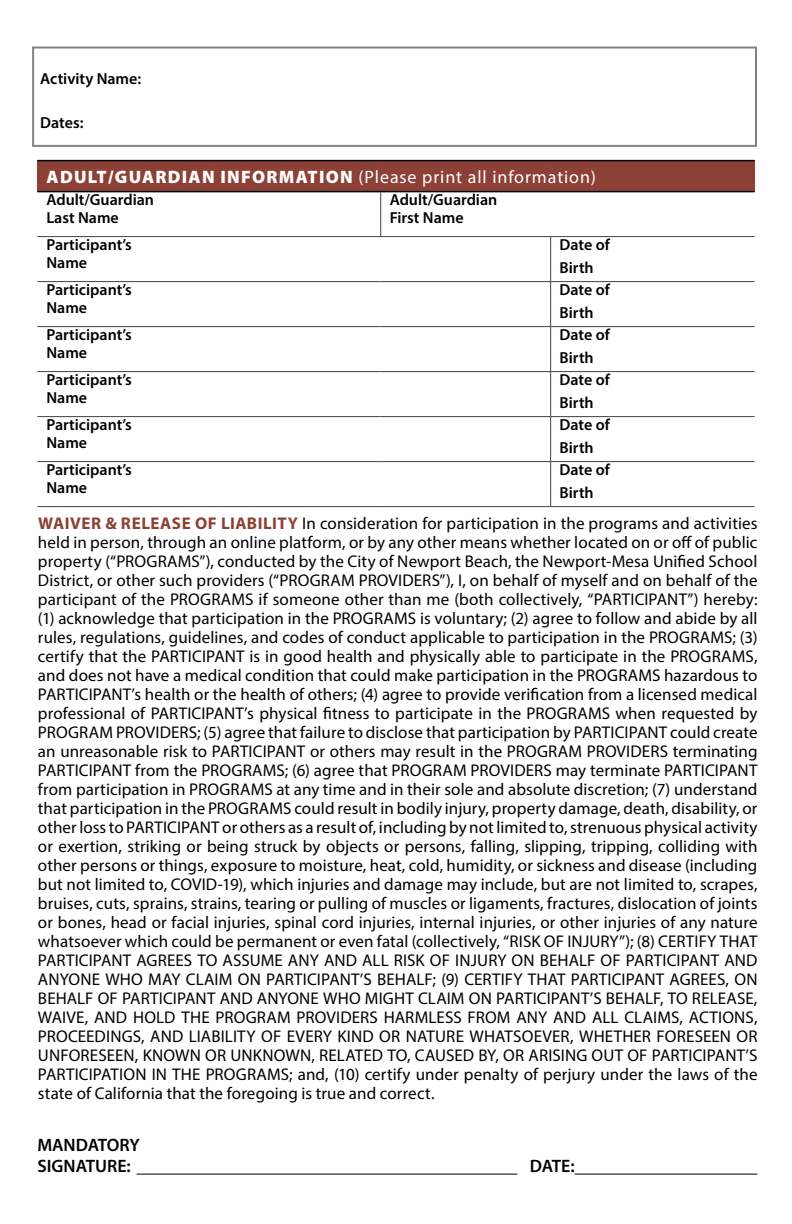
<style>
.page{position:relative;width:792px;height:1224px;background:#fff}
.page>*{position:absolute;margin:0;border:0;box-sizing:border-box;transform-origin:0 0}
.t1{font:18px "Myriad Pro";letter-spacing:.05em;color:#fff}
.t2{font:600 18px/21px "Myriad Pro";color:#000}
.t3{font:17px/19px "Myriad Pro";letter-spacing:.005em;color:#000;text-align:justify}
.t4{font:600 16px/17.6px "Myriad Pro";color:#000}
.s1{font-weight:900}
.s2{font-weight:700;color:#8d4136}
</style>
<div class="page">
<div style="left:37px;top:161px;width:718px;height:31px;background:#8d4136"></div>
<hr style="left:380px;top:192px;width:1px;height:44px;background:#414042">
<hr style="left:37px;top:236px;width:344px;height:1px;background:#414042">
<hr style="left:381px;top:236px;width:170px;height:1px;background:#414042">
<hr style="left:551px;top:236px;width:204px;height:1px;background:#414042">
<hr style="left:550px;top:237px;width:1px;height:44px;background:#414042">
<hr style="left:37px;top:281px;width:344px;height:1px;background:#414042">
<hr style="left:381px;top:281px;width:170px;height:1px;background:#414042">
<hr style="left:551px;top:281px;width:204px;height:1px;background:#414042">
<hr style="left:550px;top:282px;width:1px;height:44px;background:#414042">
<hr style="left:37px;top:326px;width:344px;height:1px;background:#414042">
<hr style="left:381px;top:326px;width:170px;height:1px;background:#414042">
<hr style="left:551px;top:326px;width:204px;height:1px;background:#414042">
<hr style="left:550px;top:327px;width:1px;height:44px;background:#414042">
<hr style="left:37px;top:371px;width:344px;height:1px;background:#414042">
<hr style="left:381px;top:371px;width:170px;height:1px;background:#414042">
<hr style="left:551px;top:371px;width:204px;height:1px;background:#414042">
<hr style="left:550px;top:372px;width:1px;height:44px;background:#414042">
<hr style="left:37px;top:416px;width:344px;height:1px;background:#414042">
<hr style="left:381px;top:416px;width:170px;height:1px;background:#414042">
<hr style="left:551px;top:416px;width:204px;height:1px;background:#414042">
<hr style="left:550px;top:417px;width:1px;height:44px;background:#414042">
<hr style="left:37px;top:461px;width:344px;height:1px;background:#414042">
<hr style="left:381px;top:461px;width:170px;height:1px;background:#414042">
<hr style="left:551px;top:461px;width:204px;height:1px;background:#414042">
<hr style="left:550px;top:462px;width:1px;height:44px;background:#414042">
<hr style="left:37px;top:506px;width:344px;height:1px;background:#414042">
<hr style="left:381px;top:506px;width:170px;height:1px;background:#414042">
<hr style="left:551px;top:506px;width:204px;height:1px;background:#414042">
<hr style="left:37px;top:160px;width:344px;height:1px;background:#000">
<hr style="left:381px;top:160px;width:170px;height:1px;background:#000">
<hr style="left:551px;top:160px;width:204px;height:1px;background:#000">
<hr style="left:37px;top:191px;width:344px;height:1px;background:#000">
<hr style="left:381px;top:191px;width:170px;height:1px;background:#000">
<hr style="left:551px;top:191px;width:204px;height:1px;background:#000">
<div style="left:32px;top:47px;width:725px;height:100px;border:2px solid #808285"></div>
<hr style="left:137px;top:1174px;width:380px;height:1px;background:#000">
<hr style="left:575px;top:1174px;width:182px;height:1px;background:#000">
<p class="t4" style="left:40px;top:69px;width:102px">Activity Name:</p>
<p class="t4" style="left:40px;top:113px;width:45px">Dates:</p>
<p class="t1" style="left:47px;top:166px;width:551px"><span class="s1">ADULT/GUARDIAN INFORMATION</span> (Please print all information)</p>
<p class="t4" style="left:46px;top:190px;width:109px">Adult/Guardian<br>Last Name</p>
<p class="t4" style="left:390px;top:190px;width:109px">Adult/Guardian<br>First Name</p>
<p class="t4" style="left:46px;top:235px;width:87px">Participant’s<br>Name</p>
<p class="t4" style="left:560px;top:233px;width:52px;line-height:22.8px">Date of<br>Birth</p>
<p class="t4" style="left:46px;top:280px;width:87px">Participant’s<br>Name</p>
<p class="t4" style="left:560px;top:278px;width:52px;line-height:22.8px">Date of<br>Birth</p>
<p class="t4" style="left:46px;top:325px;width:87px">Participant’s<br>Name</p>
<p class="t4" style="left:560px;top:323px;width:52px;line-height:22.8px">Date of<br>Birth</p>
<p class="t4" style="left:46px;top:370px;width:87px">Participant’s<br>Name</p>
<p class="t4" style="left:560px;top:368px;width:52px;line-height:22.8px">Date of<br>Birth</p>
<p class="t4" style="left:46px;top:415px;width:87px">Participant’s<br>Name</p>
<p class="t4" style="left:560px;top:413px;width:52px;line-height:22.8px">Date of<br>Birth</p>
<p class="t4" style="left:46px;top:460px;width:87px">Participant’s<br>Name</p>
<p class="t4" style="left:560px;top:458px;width:52px;line-height:22.8px">Date of<br>Birth</p>
<p class="t3" style="left:38px;top:514px;width:721px"><span class="s2">WAIVER &amp; RELEASE OF LIABILITY</span> In consideration for participation in the programs and activities held in person, through an online platform, or by any other means whether located on or off of public property (“PROGRAMS”), conducted by the City of Newport Beach, the Newport-Mesa Unified School District, or other such providers (“PROGRAM PROVIDERS”), I, on behalf of myself and on behalf of the participant of the PROGRAMS if someone other than me (both collectively, “PARTICIPANT”) hereby: (1) acknowledge that participation in the PROGRAMS is voluntary; (2) agree to follow and abide by all rules, regulations, guidelines, and codes of conduct applicable to participation in the PROGRAMS; (3) certify that the PARTICIPANT is in good health and physically able to participate in the PROGRAMS, and does not have a medical condition that could make participation in the PROGRAMS hazardous to PARTICIPANT’s health or the health of others; (4) agree to provide verification from a licensed medical professional of PARTICIPANT’s physical fitness to participate in the PROGRAMS when requested by PROGRAM PROVIDERS; (5) agree that failure to disclose that participation by PARTICIPANT could create an unreasonable risk to PARTICIPANT or others may result in the PROGRAM PROVIDERS terminating PARTICIPANT from the PROGRAMS; (6) agree that PROGRAM PROVIDERS may terminate PARTICIPANT from participation in PROGRAMS at any time and in their sole and absolute discretion; (7) understand that participation in the PROGRAMS could result in bodily injury, property damage, death, disability, or other loss to PARTICIPANT or others as a result of, including by not limited to, strenuous physical activity or exertion, striking or being struck by objects or persons, falling, slipping, tripping, colliding with other persons or things, exposure to moisture, heat, cold, humidity, or sickness and disease (including but not limited to, COVID-19), which injuries and damage may include, but are not limited to, scrapes, bruises, cuts, sprains, strains, tearing or pulling of muscles or ligaments, fractures, dislocation of joints or bones, head or facial injuries, spinal cord injuries, internal injuries, or other injuries of any nature whatsoever which could be permanent or even fatal (collectively, “RISK OF INJURY”); (8) CERTIFY THAT PARTICIPANT AGREES TO ASSUME ANY AND ALL RISK OF INJURY ON BEHALF OF PARTICIPANT AND ANYONE WHO MAY CLAIM ON PARTICIPANT’S BEHALF; (9) CERTIFY THAT PARTICIPANT AGREES, ON BEHALF OF PARTICIPANT AND ANYONE WHO MIGHT CLAIM ON PARTICIPANT’S BEHALF, TO RELEASE, WAIVE, AND HOLD THE PROGRAM PROVIDERS HARMLESS FROM ANY AND ALL CLAIMS, ACTIONS, PROCEEDINGS, AND LIABILITY OF EVERY KIND OR NATURE WHATSOEVER, WHETHER FORESEEN OR UNFORESEEN, KNOWN OR UNKNOWN, RELATED TO, CAUSED BY, OR ARISING OUT OF PARTICIPANT’S PARTICIPATION IN THE PROGRAMS; and, (10) certify under penalty of perjury under the laws of the state of California that the foregoing is true and correct.</p>
<p class="t2" style="left:37px;top:1134px;width:104px">MANDATORY<br>SIGNATURE:</p>
<p class="t2" style="left:530px;top:1155px;width:46px">DATE:</p>
</div>
